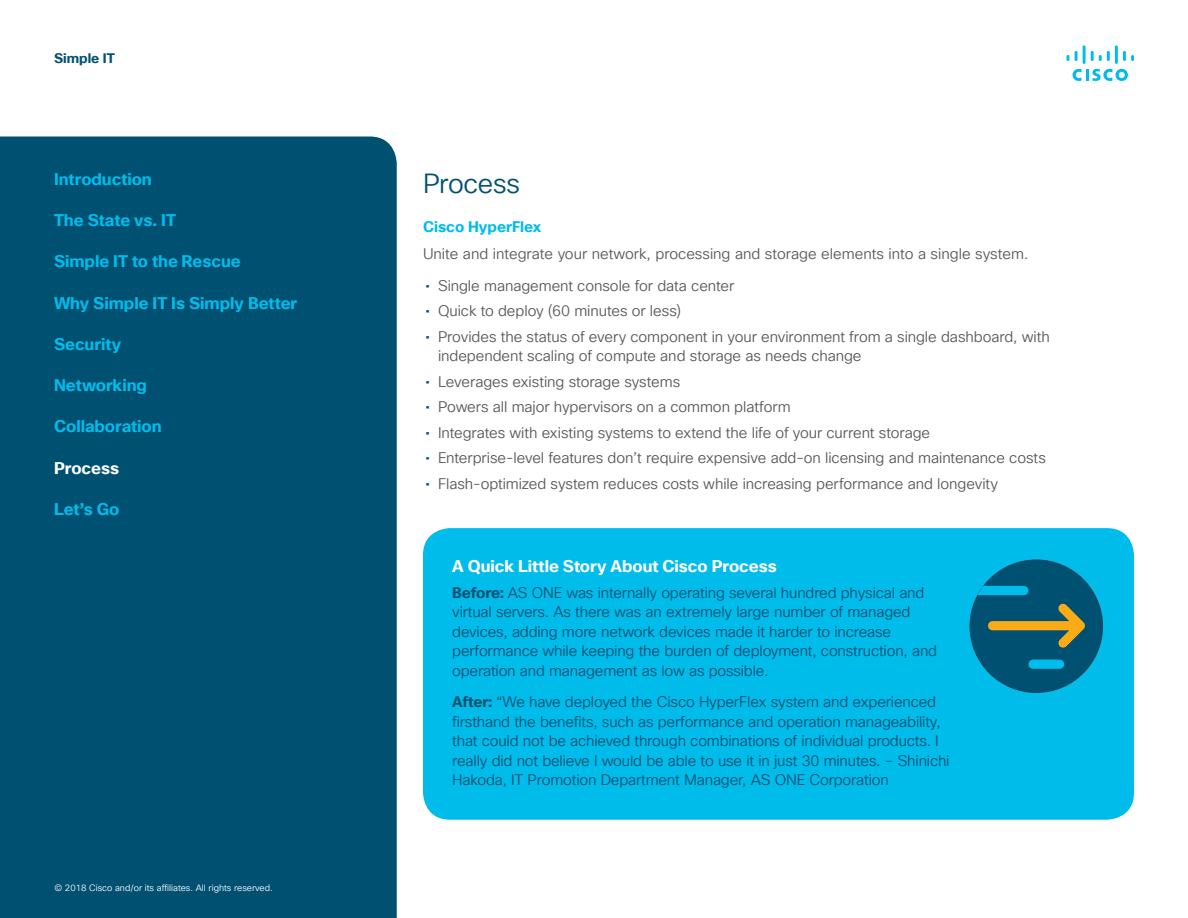
<style>
.page{position:relative;width:1188px;height:918px;background:#fff}
.page>*{position:absolute;margin:0;border:0;box-sizing:border-box;transform-origin:0 0}
.t1{font:27px "Cisco Sans TT Light";letter-spacing:-.015em;color:#005072}
.t2{font:700 16.5px "Cisco Sans TT";color:#00bceb}
.t3{font:700 16.5px "Cisco Sans TT";letter-spacing:-.005em;color:#fff}
.t4{font:15px/19.5px "Cisco Sans TT Light";letter-spacing:-.01em;color:#005072}
.t5{font:15px/19.5px "Cisco Sans TT Light";letter-spacing:-.005em;color:#58595b}
.t6{font:700 15px "Cisco Sans TT";color:#00bceb}
.t7{font:700 13.5px "Cisco Sans TT";color:#005072}
.t8{font:9px "Cisco Sans TT Light";color:#fff}
.s1{font-family:"Cisco Sans TT";color:#005072}
.s2{font-family:"Cisco Sans TT";font-weight:700}
</style>
<div class="page">
<svg style="left:1073px;top:69px;width:55px;height:12px"></svg>
<svg style="left:1067px;top:55px;width:2px;height:6px"></svg>
<svg style="left:1075px;top:51px;width:3px;height:10px"></svg>
<hr style="left:1083px;top:45px;width:3px;height:19px;background:#00bceb">
<svg style="left:1091px;top:51px;width:19px;height:10px"></svg>
<hr style="left:1115px;top:45px;width:3px;height:19px;background:#00bceb">
<svg style="left:1123px;top:51px;width:11px;height:10px"></svg>
<div style="left:0;top:136px;width:397px;height:782px;background:#005072"></div>
<div style="left:423px;top:528px;width:711px;height:292px;background:#00bceb;border-radius:27px"></div>
<div style="left:970px;top:559px;width:133px;height:134px;background:#005072;border-radius:50%"></div>
<svg style="left:988px;top:603px;width:97px;height:45px"></svg>
<div style="left:1029px;top:660px;width:35px;height:9px;background:#00bceb;border-radius:5px"></div>
<svg style="left:977px;top:586px;width:52px;height:9px"></svg>
<p class="t7" style="left:54px;top:49px;width:62px">Simple IT</p>
<p class="t2" style="left:54px;top:168px;width:99px">Introduction</p>
<p class="t2" style="left:54px;top:209px;width:123px">The State vs. IT</p>
<p class="t2" style="left:54px;top:251px;width:188px">Simple IT to the Rescue</p>
<p class="t2" style="left:54px;top:292px;width:245px">Why Simple IT Is Simply Better</p>
<p class="t2" style="left:54px;top:333px;width:69px">Security</p>
<p class="t2" style="left:54px;top:374px;width:94px">Networking</p>
<p class="t2" style="left:54px;top:416px;width:109px">Collaboration</p>
<p class="t3" style="left:54px;top:457px;width:67px">Process</p>
<p class="t2" style="left:54px;top:498px;width:67px">Let’s Go</p>
<p class="t8" style="left:54px;top:882px;width:220px">© 2018 Cisco and/or its affiliates. All rights reserved.</p>
<h1 class="t1" style="left:423px;top:166px;width:99px">Process</h1>
<p class="t6" style="left:423px;top:217px;width:120px">Cisco HyperFlex</p>
<p class="t5" style="left:423px;top:245px;width:607px">Unite and integrate your network, processing and storage elements into a single system.</p>
<p class="t5" style="left:425px;top:276px;width:310px"><span class="s1">•</span> Single management console for data center</p>
<p class="t5" style="left:425px;top:302px;width:257px"><span class="s1">•</span> Quick to deploy (60 minutes or less)</p>
<p class="t5" style="left:438px;top:327px;width:613px;text-indent:-13px"><span class="s1">•</span> Provides the status of every component in your environment from a single dashboard, with independent scaling of compute and storage as needs change</p>
<p class="t5" style="left:425px;top:372px;width:256px"><span class="s1">•</span> Leverages existing storage systems</p>
<p class="t5" style="left:425px;top:398px;width:367px"><span class="s1">•</span> Powers all major hypervisors on a common platform</p>
<p class="t5" style="left:425px;top:423px;width:506px"><span class="s1">•</span> Integrates with existing systems to extend the life of your current storage</p>
<p class="t5" style="left:425px;top:449px;width:622px"><span class="s1">•</span> Enterprise-level features don’t require expensive add-on licensing and maintenance costs</p>
<p class="t5" style="left:425px;top:474px;width:574px"><span class="s1">•</span> Flash-optimized system reduces costs while increasing performance and longevity</p>
<p class="t3" style="left:452px;top:556px;width:326px">A Quick Little Story About Cisco Process</p>
<p class="t4" style="left:452px;top:583px;width:486px"><span class="s2">Before:</span> AS ONE was internally operating several hundred physical and virtual servers. As there was an extremely large number of managed devices, adding more network devices made it harder to increase performance while keeping the burden of deployment, construction, and operation and management as low as possible.</p>
<p class="t4" style="left:452px;top:693px;width:499px"><span class="s2">After:</span> “We have deployed the Cisco HyperFlex system and experienced firsthand the benefits, such as performance and operation manageability, that could not be achieved through combinations of individual products. I really did not believe I would be able to use it in just 30 minutes. – Shinichi Hakoda, IT Promotion Department Manager, AS ONE Corporation</p>
</div>
